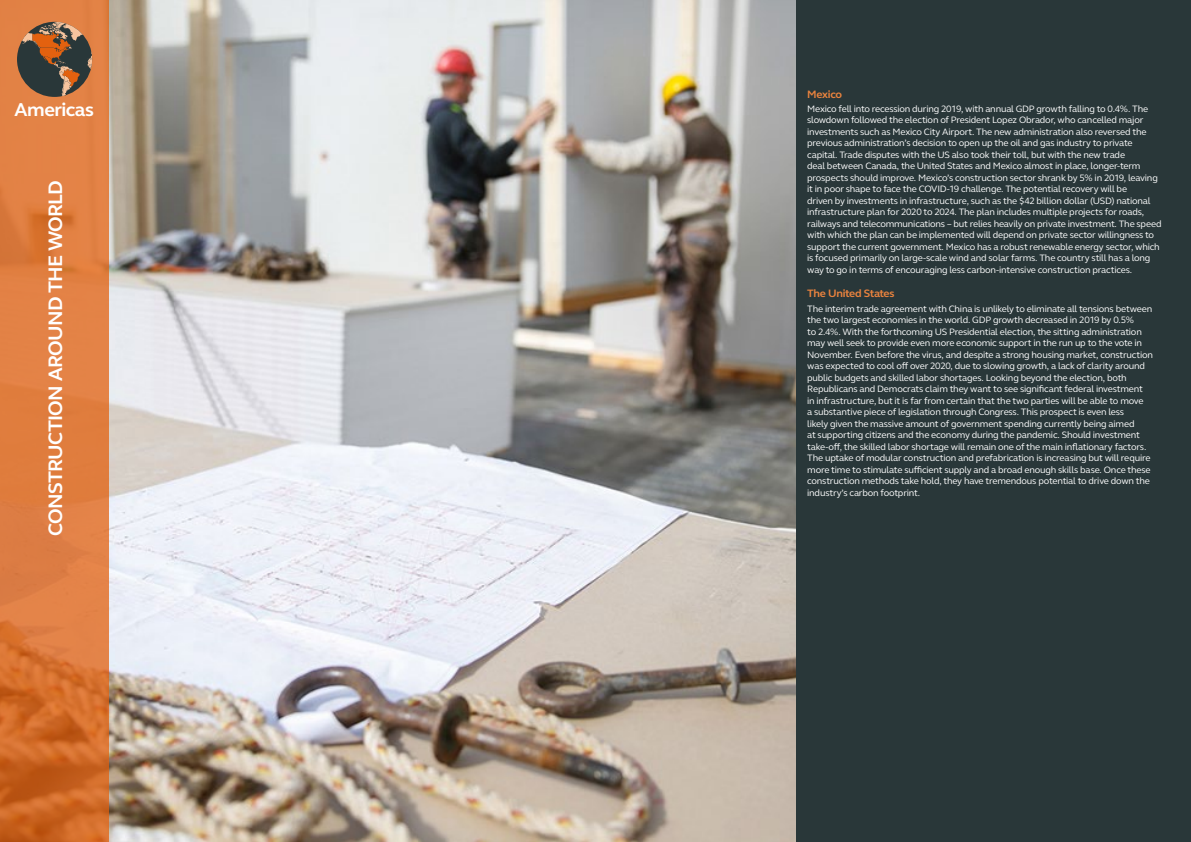
<style>
.page{position:relative;width:1191px;height:842px;background:#293739}
.page>*{position:absolute;margin:0;border:0;box-sizing:border-box;transform-origin:0 0}
.Header_2__Constructi{font:700 20px "FS Elliot Pro";letter-spacing:-.035em;color:#fff}
.intro_para{font:700 19.1px "FS Elliot Pro";letter-spacing:-.025em;color:#fff}
.subheading{font:700 11px "FS Elliot Pro";letter-spacing:-.025em;color:#ea833e}
.body_copy_-_space_af{font:9.5px/11.5px "FS Elliot Pro";letter-spacing:-.02em;color:#fff}
</style>
<div class="page">
<img style="left:109px;top:0;width:687px;height:842px">
<svg style="left:0;top:0;width:109px;height:842px;background:#dc7a3c"></svg>
<svg style="left:20px;top:22px;width:73px;height:76px"></svg>
<p class="intro_para" style="left:15px;top:97px;width:81px">Americas</p>
<p class="Header_2__Constructi" style="left:42px;top:536px;width:358px;rotate:-90deg">CONSTRUCTION AROUND THE WORLD</p>
<p class="subheading" style="left:807px;top:86px;width:36px">Mexico</p>
<p class="body_copy_-_space_af" style="left:807px;top:103px;width:356px">Mexico fell into recession during 2019, with annual GDP growth falling to 0.4%. The slowdown followed the election of President Lopez Obrador, who cancelled major investments such as Mexico City Airport. The new administration also reversed the previous administration’s decision to open up the oil and gas industry to private capital. Trade disputes with the US also took their toll, but with the new trade<br>deal between Canada, the United States and Mexico almost in place, longer-term prospects should improve. Mexico’s construction sector shrank by 5% in 2019, leaving it in poor shape to face the COVID-19 challenge. The potential recovery will be<br>driven by investments in infrastructure, such as the $42 billion dollar (USD) national infrastructure plan for 2020 to 2024. The plan includes multiple projects for roads, railways and telecommunications – but relies heavily on private investment. The speed with which the plan can be implemented will depend on private sector willingness to support the current government. Mexico has a robust renewable energy sector, which is focused primarily on large-scale wind and solar farms. The country still has a long way to go in terms of encouraging less carbon-intensive construction practices.</p>
<p class="subheading" style="left:807px;top:286px;width:89px">The United States</p>
<p class="body_copy_-_space_af" style="left:807px;top:302px;width:347px">The interim trade agreement with China is unlikely to eliminate all tensions between the two largest economies in the world. GDP growth decreased in 2019 by 0.5%<br>to 2.4%. With the forthcoming US Presidential election, the sitting administration may well seek to provide even more economic support in the run up to the vote in November. Even before the virus, and despite a strong housing market, construction was expected to cool off over 2020, due to slowing growth, a lack of clarity around public budgets and skilled labor shortages. Looking beyond the election, both Republicans and Democrats claim they want to see significant federal investment<br>in infrastructure, but it is far from certain that the two parties will be able to move<br>a substantive piece of legislation through Congress. This prospect is even less<br>likely given the massive amount of government spending currently being aimed<br>at supporting citizens and the economy during the pandemic. Should investment take-off, the skilled labor shortage will remain one of the main inflationary factors.<br>The uptake of modular construction and prefabrication is increasing but will require more time to stimulate sufficient supply and a broad enough skills base. Once these construction methods take hold, they have tremendous potential to drive down the industry’s carbon footprint.</p>
</div>
